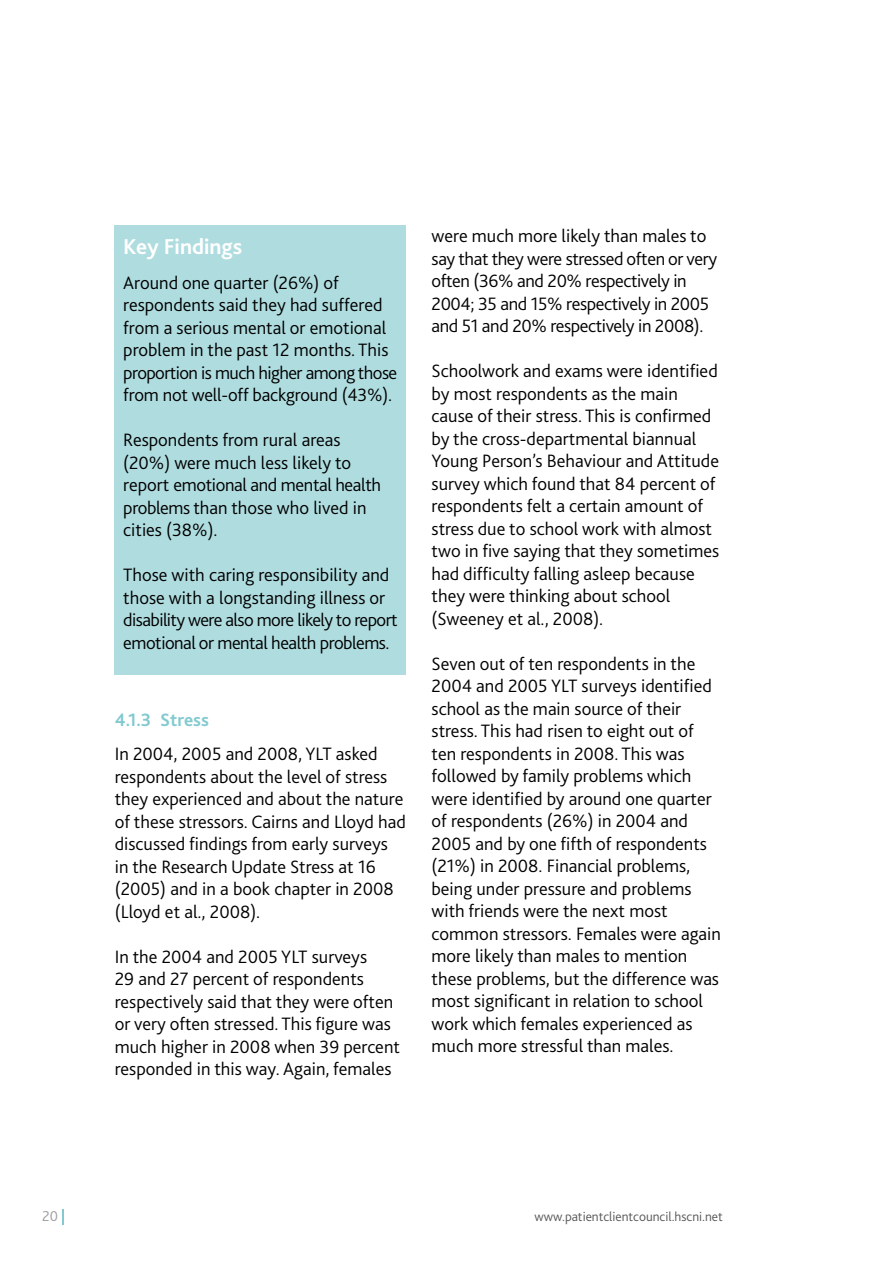
<style>
.page{position:relative;width:893px;height:1263px;background:#fff}
.page>*{position:absolute;margin:0;border:0;box-sizing:border-box;transform-origin:0 0}
.t1{font:700 22.5px "Bliss 2";color:#fff}
.t2{font:300 18.75px/22.5px "Bliss 2";color:#000}
.t3{font:300 18.75px/22.5px "Bliss 2";letter-spacing:-.02em;color:#000}
.t4{font:300 18.75px/22.5px "Bliss 2";letter-spacing:-.025em;color:#000}
.t5{font:700 18.75px "Bliss 2";color:#82cad0}
.t6{font:300 15px "Bliss 2";color:#9c9e9f}
.t7{font:300 13.5px "Bliss 2";color:#58585a}
</style>
<div class="page">
<div style="left:115px;top:225px;width:291px;height:449px;background:#afdcdf"></div>
<svg style="left:63px;top:1209px;width:1px;height:15px"></svg>
<p class="t6" style="left:42px;top:1207px;width:17px">20</p>
<p class="t1" style="left:123px;top:233px;width:121px">Key Findings</p>
<p class="t2" style="left:123px;top:271px;width:275px">Around one quarter (26%) of respondents said they had suffered from a serious mental or emotional problem in the past 12 months. This proportion is much higher among those from not well-off background (43%).</p>
<p class="t2" style="left:123px;top:428px;width:259px">Respondents from rural areas (20%) were much less likely to report emotional and mental health problems than those who lived in cities (38%).</p>
<p class="t4" style="left:123px;top:563px;width:276px">Those with caring responsibility and those with a longstanding illness or disability were also more likely to report emotional or mental health problems.</p>
<p class="t5" style="left:115px;top:708px;width:96px">4.1.3 Stress</p>
<p class="t2" style="left:115px;top:742px;width:293px">In 2004, 2005 and 2008, YLT asked respondents about the level of stress they experienced and about the nature of these stressors. Cairns and Lloyd had discussed findings from early surveys in the Research Update Stress at 16 (2005) and in a book chapter in 2008 (Lloyd et al., 2008).</p>
<p class="t2" style="left:115px;top:945px;width:287px">In the 2004 and 2005 YLT surveys<br>29 and 27 percent of respondents respectively said that they were often or very often stressed. This figure was much higher in 2008 when 39 percent responded in this way. Again, females</p>
<p class="t3" style="left:432px;top:224px;width:287px">were much more likely than males to say that they were stressed often or very often (36% and 20% respectively in 2004; 35 and 15% respectively in 2005 and 51 and 20% respectively in 2008).</p>
<p class="t2" style="left:432px;top:359px;width:289px">Schoolwork and exams were identified by most respondents as the main cause of their stress. This is confirmed by the cross-departmental biannual Young Person’s Behaviour and Attitude survey which found that 84 percent of respondents felt a certain amount of stress due to school work with almost two in five saying that they sometimes had difficulty falling asleep because they were thinking about school (Sweeney et al., 2008).</p>
<p class="t2" style="left:432px;top:652px;width:291px">Seven out of ten respondents in the 2004 and 2005 YLT surveys identified school as the main source of their stress. This had risen to eight out of ten respondents in 2008. This was followed by family problems which were identified by around one quarter of respondents (26%) in 2004 and 2005 and by one fifth of respondents (21%) in 2008. Financial problems, being under pressure and problems with friends were the next most common stressors. Females were again more likely than males to mention these problems, but the difference was most significant in relation to school work which females experienced as much more stressful than males.</p>
<p class="t7" style="left:535px;top:1208px;width:190px">www.patientclientcouncil.hscni.net</p>
</div>
